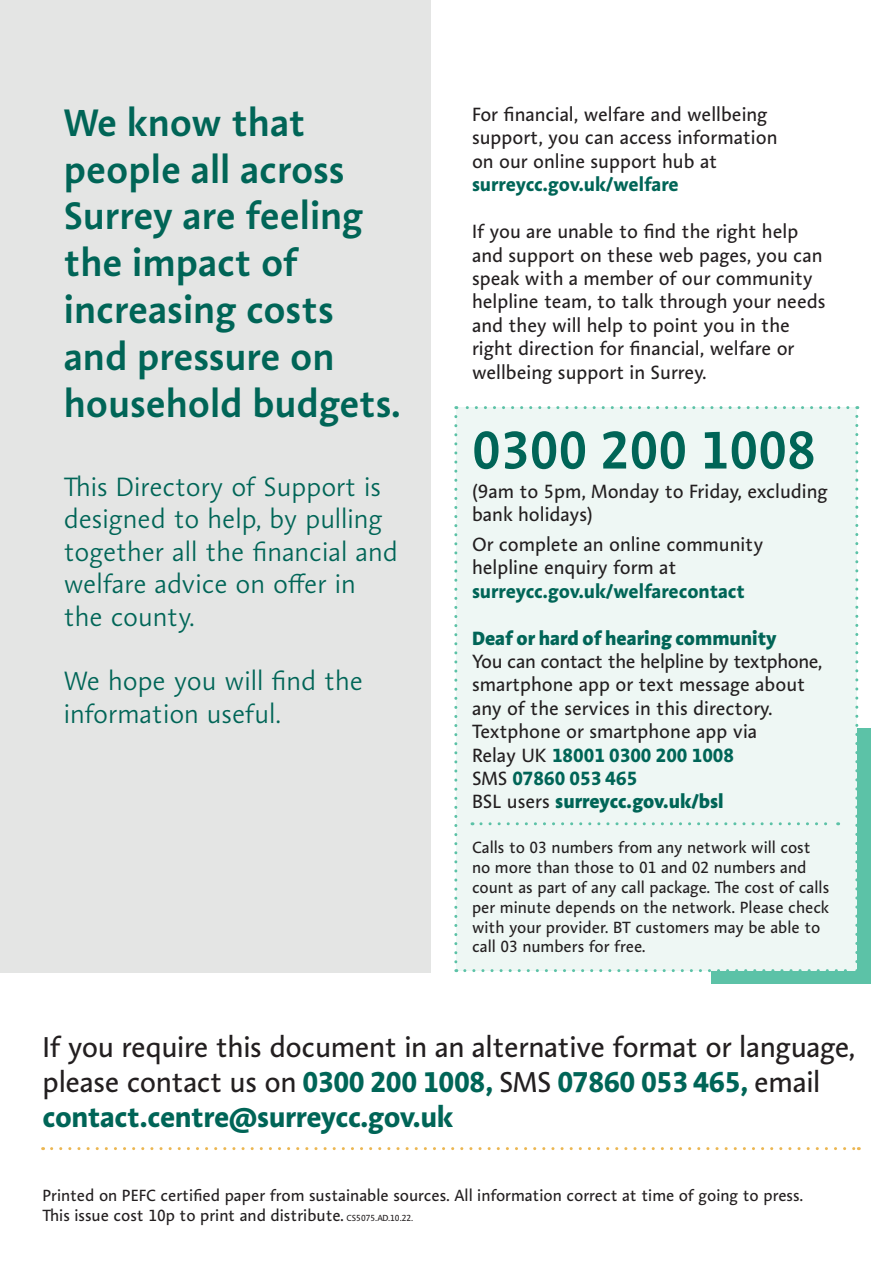
<style>
.page{position:relative;width:893px;height:1263px;background:#fff}
.page>*{position:absolute;margin:0;border:0;box-sizing:border-box;transform-origin:0 0}
.t1{font:600 54px "Aroma No 2 LT Pro";color:#006557}
.t2{font:600 39px/46.8px "Aroma No 2 LT Pro";color:#006557}
.t3{font:29.25px/35.1px "Aroma No 2 LT Pro";letter-spacing:-.01em;color:#231f20}
.t4{font:300 27px/32.4px "Aroma No 2 LT Pro";color:#006557}
.t5{font:19.5px/23.4px "Aroma No 2 LT Pro";color:#231f20}
.t6{font:700 19.5px "Aroma No 2 LT Pro";color:#006557}
.t7{font:800 19.5px "Aroma No 2 LT Pro";color:#006557}
.t8{font:16.5px/19.8px "Aroma No 2 LT Pro";color:#231f20}
.s1{font-weight:700;color:#006557}
.s2{font-weight:400;color:#231f20}
.s3{font-size:9px}
</style>
<div class="page">
<div style="left:711px;top:728px;width:160px;height:256px;background:#5cc2a7"></div>
<hr style="left:892px;top:0;width:1px;height:912px;background:#e4e5e4">
<div style="left:0;top:0;width:430px;height:972px;background:#e4e5e4"></div>
<div style="left:456px;top:408px;width:401px;height:563px;background:#eef7f4"></div>
<svg style="left:454px;top:416px;width:3px;height:556px"></svg>
<svg style="left:465px;top:969px;width:392px;height:3px"></svg>
<svg style="left:855px;top:406px;width:3px;height:556px"></svg>
<svg style="left:456px;top:406px;width:392px;height:3px"></svg>
<svg style="left:481px;top:822px;width:358px;height:3px"></svg>
<svg style="left:52px;top:1147px;width:807px;height:3px"></svg>
<p class="t2" style="left:64px;top:98px;width:339px">We know that people all across<br>Surrey are feeling the impact of increasing costs and pressure on household budgets.</p>
<p class="t4" style="left:64px;top:470px;width:335px">This Directory of Support is designed to help, by pulling together all the financial and welfare advice on offer in</p>
<p class="t4" style="left:64px;top:600px;width:133px">the county.</p>
<p class="t4" style="left:64px;top:665px;width:301px">We hope you will find the information useful.</p>
<p class="t5" style="left:472px;top:102px;width:307px">For financial, welfare and wellbeing support, you can access information on our online support hub at</p>
<p class="t6" style="left:472px;top:172px;width:208px">surreycc.gov.uk/welfare</p>
<p class="t5" style="left:472px;top:219px;width:355px">If you are unable to find the right help and support on these web pages, you can speak with a member of our community helpline team, to talk through your needs and they will help to point you in the right direction for financial, welfare or wellbeing support in Surrey.</p>
<p class="t1" style="left:472px;top:414px;width:345px">0300 200 1008</p>
<p class="t5" style="left:472px;top:479px;width:357px">(9am to 5pm, Monday to Friday, excluding bank holidays)</p>
<p class="t5" style="left:472px;top:532px;width:293px">Or complete an online community helpline enquiry form at</p>
<p class="t6" style="left:472px;top:578px;width:274px">surreycc.gov.uk/welfarecontact</p>
<p class="t7" style="left:472px;top:625px;width:306px">Deaf or hard of hearing community</p>
<p class="t5" style="left:472px;top:649px;width:352px">You can contact the helpline by textphone, smartphone app or text message about any of the services in this directory.</p>
<p class="t5" style="left:472px;top:719px;width:287px">Textphone or smartphone app via<br>Relay UK <span class="s1">18001 0300 200 1008</span></p>
<p class="t6" style="left:472px;top:765px;width:167px"><span class="s2">SMS</span> 07860 053 465</p>
<p class="t7" style="left:472px;top:788px;width:253px"><span class="s2">BSL users</span> surreycc.gov.uk/bsl</p>
<p class="t8" style="left:472px;top:837px;width:359px">Calls to 03 numbers from any network will cost no more than those to 01 and 02 numbers and count as part of any call package. The cost of calls per minute depends on the network. Please check with your provider. BT customers may be able to call 03 numbers for free.</p>
<p class="t3" style="left:43px;top:1029px;width:814px">If you require this document in an alternative format or language, please contact us on <span class="s1">0300 200 1008,</span> SMS <span class="s1">07860 053 465,</span> email <span class="s1">contact.centre@surreycc.gov.uk</span></p>
<p class="t8" style="left:43px;top:1185px;width:762px">Printed on PEFC certified paper from sustainable sources. All information correct at time of going to press.</p>
<p class="t8" style="left:43px;top:1205px;width:372px">This issue cost 10p to print and distribute. <span class="s3">CS5075.AD.10.22.</span></p>
</div>
